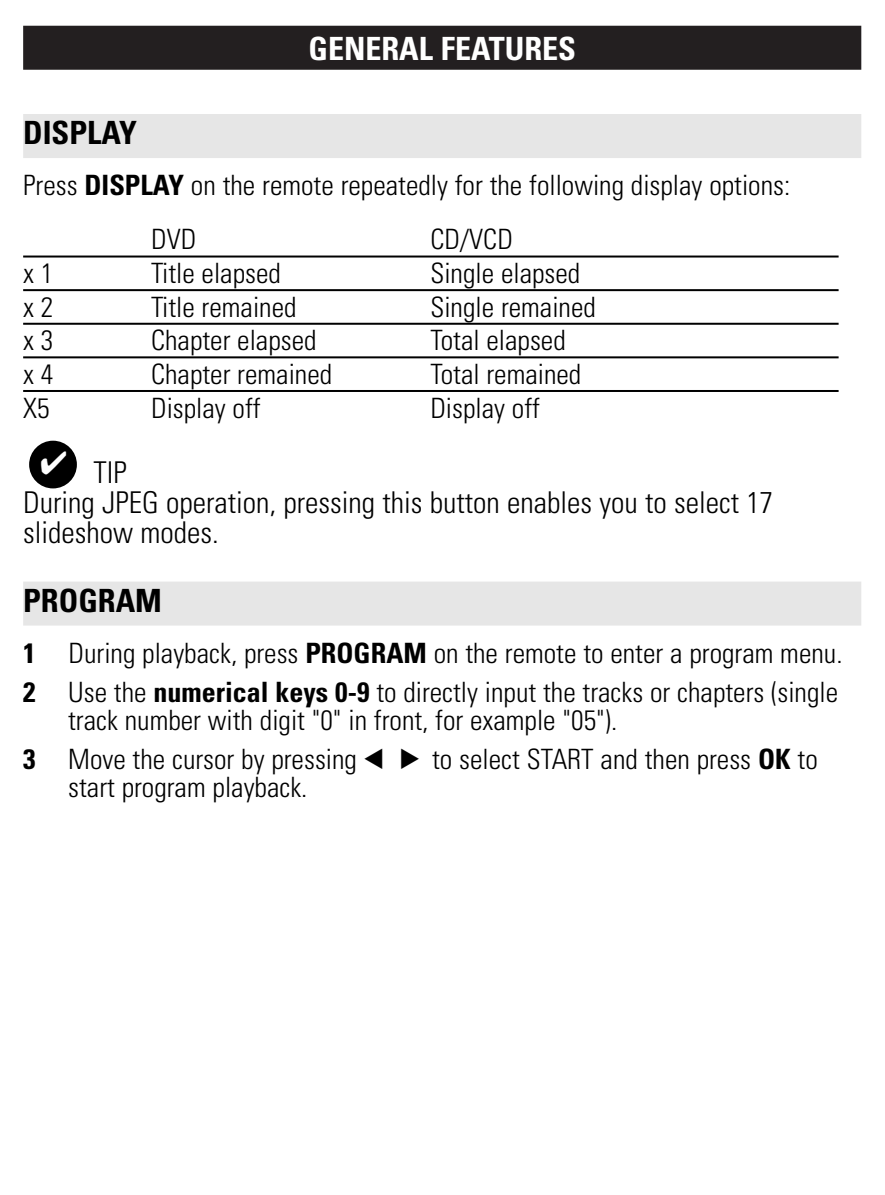
<style>
.page{position:relative;width:885px;height:1195px;background:#fff}
.page>*{position:absolute;margin:0;border:0;box-sizing:border-box;transform-origin:0 0}
.t1{font:700 condensed 32px "Univers";color:#fff}
.t2{font:700 condensed 32px "Univers";color:#000}
.t3{font:300 condensed 30px/30px "Univers";color:#000}
.t4{font:300 condensed 28px/39.2px "Univers";color:#000}
.s1{font-weight:700}
.s2{font-family:"Audio Four 4";font-weight:400;font-stretch:normal}
</style>
<div class="page">
<svg style="left:23px;top:25px;width:839px;height:601px"></svg>
<svg style="left:41px;top:451px;width:25px;height:23px"></svg>
<p class="t1" style="left:308px;top:37px;width:269px">GENERAL FEATURES</p>
<p class="t2" style="left:23px;top:121px;width:115px">DISPLAY</p>
<p class="t4" style="left:151px;top:161px;width:640px;line-height:54.4px;text-indent:-128px">Press <span class="s1">DISPLAY</span> on the remote repeatedly for the following display options:<br>DVD</p>
<p class="t4" style="left:430px;top:223px;width:84px">CD/VCD</p>
<p class="t4" style="left:23px;top:256px;width:32px">x 1</p>
<p class="t4" style="left:151px;top:256px;width:131px">Title elapsed</p>
<p class="t4" style="left:430px;top:256px;width:151px">Single elapsed</p>
<p class="t4" style="left:23px;top:290px;width:32px">x 2</p>
<p class="t4" style="left:151px;top:290px;width:147px">Title remained</p>
<p class="t4" style="left:430px;top:290px;width:167px">Single remained</p>
<p class="t4" style="left:23px;top:323px;width:32px">x 3</p>
<p class="t4" style="left:151px;top:323px;width:167px">Chapter elapsed</p>
<p class="t4" style="left:430px;top:323px;width:137px">Total elapsed</p>
<p class="t4" style="left:23px;top:357px;width:32px">x 4</p>
<p class="t4" style="left:151px;top:357px;width:182px">Chapter remained</p>
<p class="t4" style="left:430px;top:357px;width:152px">Total remained</p>
<p class="t4" style="left:23px;top:391px;width:28px">X5</p>
<p class="t4" style="left:151px;top:391px;width:111px">Display off</p>
<p class="t4" style="left:430px;top:391px;width:111px">Display off</p>
<p class="t3" style="left:23px;top:460px;width:751px;text-indent:70px">TIP<br>During JPEG operation, pressing this button enables you to select 17 slideshow modes.</p>
<p class="t2" style="left:23px;top:589px;width:140px">PROGRAM</p>
<p class="t4" style="left:23px;top:636px;width:820px"><span class="s1">1</span> During playback, press <span class="s1">PROGRAM</span> on the remote to enter a program menu.<br><span class="s1">2</span> Use the <span class="s1">numerical keys 0-9</span> to directly input the tracks or chapters (single</p>
<p class="t4" style="left:23px;top:703px;width:795px;text-indent:45px">track number with digit "0" in front, for example "05").<br><span class="s1">3</span> Move the cursor by pressing <span class="s2">1 2</span> to select START and then press <span class="s1">OK</span> to</p>
<p class="t4" style="left:68px;top:770px;width:241px">start program playback.</p>
</div>
